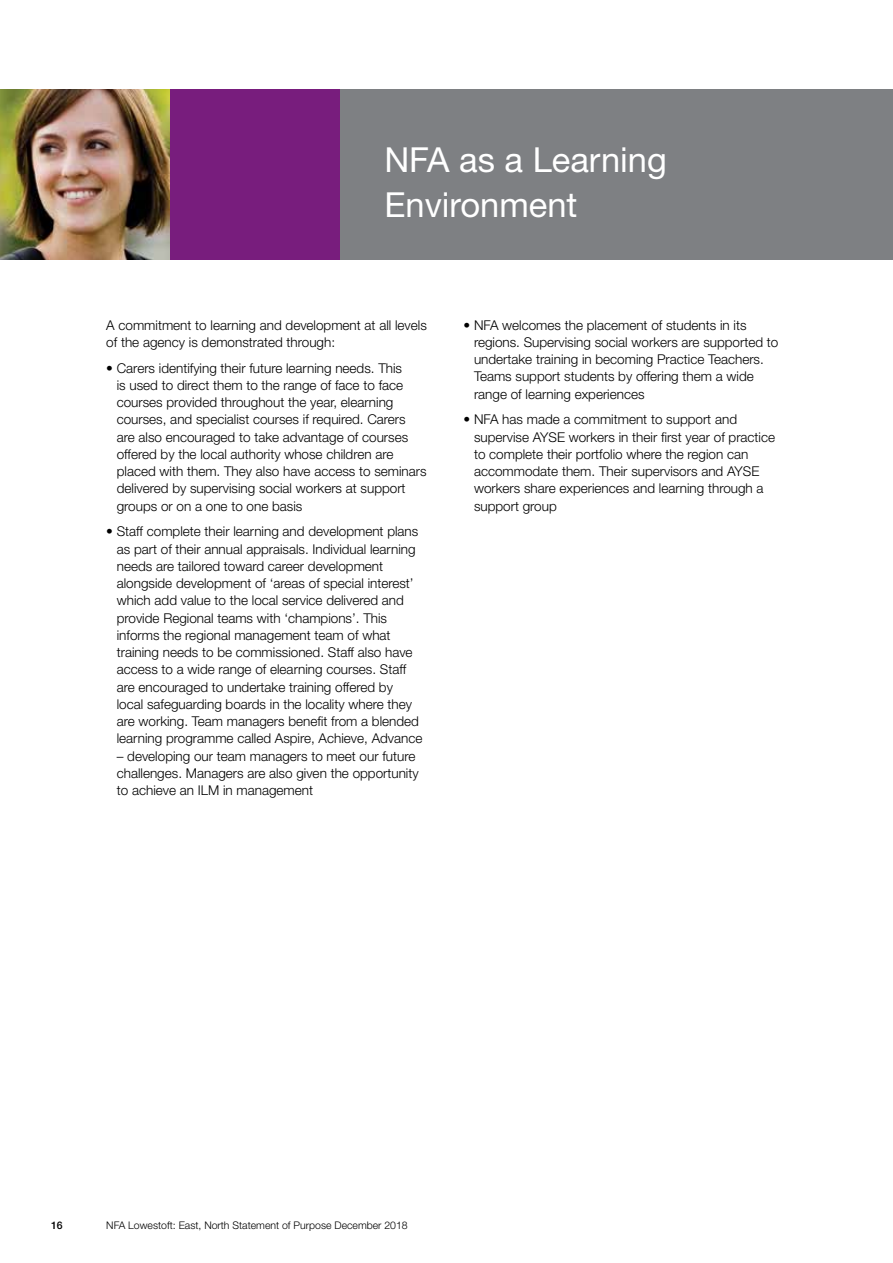
<style>
.page{position:relative;width:893px;height:1263px;background:#fff}
.page>*{position:absolute;margin:0;border:0;box-sizing:border-box;transform-origin:0 0}
.t1{font:34.5px/45px "Helvetica Neue";color:#fff}
.t2{font:300 13.5px/17.2px "Helvetica Neue";color:#000}
.t3{font:300 10.5px "Helvetica Neue";color:#000}
.t4{font:500 10.5px "Helvetica Neue";color:#000}
</style>
<div class="page">
<img style="left:0;top:89px;width:170px;height:170px">
<div style="left:170px;top:89px;width:170px;height:170px;background:#781d7d"></div>
<div style="left:340px;top:89px;width:553px;height:170px;background:#7e8083"></div>
<h1 class="t1" style="left:384px;top:136px;width:284px">NFA as a Learning<br>Environment</h1>
<p class="t2" style="left:106px;top:316px;width:322px">A commitment to learning and development at all levels of the agency is demonstrated through:</p>
<p class="t2" style="left:117px;top:359px;width:311px;text-indent:-11px">• Carers identifying their future learning needs. This<br>is used to direct them to the range of face to face courses provided throughout the year, elearning courses, and specialist courses if required. Carers are also encouraged to take advantage of courses offered by the local authority whose children are placed with them. They also have access to seminars delivered by supervising social workers at support groups or on a one to one basis</p>
<p class="t2" style="left:117px;top:523px;width:307px;text-indent:-11px">• Staff complete their learning and development plans as part of their annual appraisals. Individual learning needs are tailored toward career development alongside development of ‘areas of special interest’ which add value to the local service delivered and provide Regional teams with ‘champions’. This informs the regional management team of what training needs to be commissioned. Staff also have access to a wide range of elearning courses. Staff are encouraged to undertake training offered by local safeguarding boards in the locality where they are working. Team managers benefit from a blended learning programme called Aspire, Achieve, Advance</p>
<p class="t2" style="left:117px;top:747px;width:303px">– developing our team managers to meet our future challenges. Managers are also given the opportunity to achieve an ILM in management</p>
<p class="t2" style="left:474px;top:316px;width:306px;text-indent:-11px">• NFA welcomes the placement of students in its regions. Supervising social workers are supported to undertake training in becoming Practice Teachers.<br>Teams support students by offering them a wide range of learning experiences</p>
<p class="t2" style="left:474px;top:411px;width:303px;text-indent:-11px">• NFA has made a commitment to support and supervise AYSE workers in their first year of practice to complete their portfolio where the region can accommodate them. Their supervisors and AYSE workers share experiences and learning through a support group</p>
<p class="t4" style="left:51px;top:1218px;width:13px">16</p>
<p class="t3" style="left:106px;top:1218px;width:303px">NFA Lowestoft: East, North Statement of Purpose December 2018</p>
</div>
